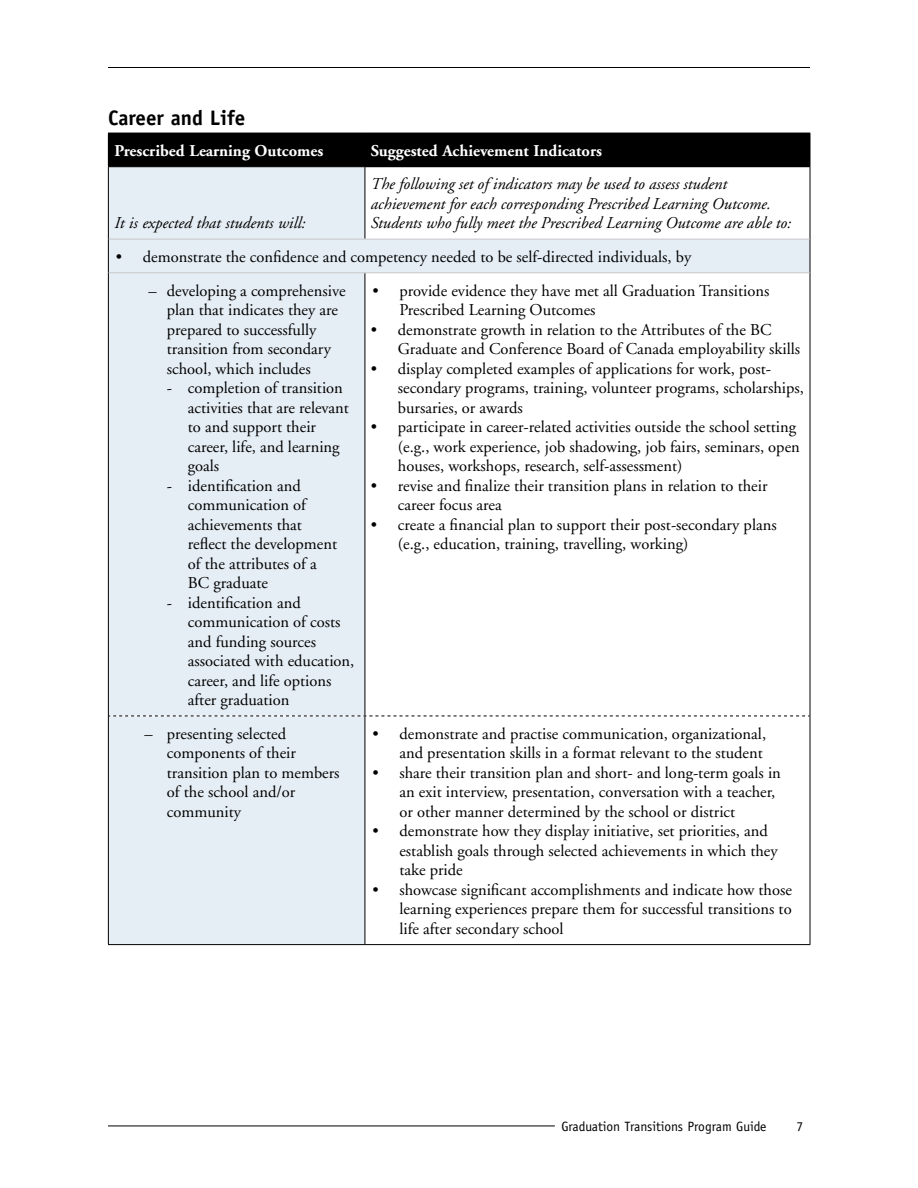
<style>
.page{position:relative;width:918px;height:1188px;background:#fff}
.page>*{position:absolute;margin:0;border:0;box-sizing:border-box;transform-origin:0 0}
.t1{font:700 21px "Officina Sans";color:#000}
.t2{font:16.5px/19.5px "Adobe Garamond";color:#000}
.t3{font:italic 16.5px/19.5px "Adobe Garamond";color:#000}
.t4{font:700 16.5px "Adobe Garamond";color:#fff}
.t5{font:13.5px "Officina Sans";color:#000}
</style>
<div class="page">
<hr style="left:108px;top:1126px;width:447px;height:1px;background:#000">
<hr style="left:108px;top:67px;width:702px;height:1px;background:#000">
<div style="left:108px;top:133px;width:257px;height:34px;background:#000"></div>
<div style="left:365px;top:133px;width:445px;height:34px;background:#000"></div>
<svg style="left:109px;top:167px;width:701px;height:777px"></svg>
<hr style="left:810px;top:133px;width:1px;height:33px;background:#000">
<hr style="left:108px;top:167px;width:1px;height:72px;background:#000">
<hr style="left:365px;top:167px;width:1px;height:72px;background:#000">
<hr style="left:810px;top:167px;width:1px;height:72px;background:#000">
<hr style="left:108px;top:239px;width:1px;height:34px;background:#000">
<hr style="left:810px;top:239px;width:1px;height:34px;background:#000">
<hr style="left:108px;top:273px;width:1px;height:443px;background:#000">
<hr style="left:365px;top:273px;width:1px;height:443px;background:#000">
<hr style="left:810px;top:273px;width:1px;height:443px;background:#000">
<hr style="left:108px;top:716px;width:1px;height:228px;background:#000">
<hr style="left:365px;top:716px;width:1px;height:228px;background:#000">
<hr style="left:810px;top:716px;width:1px;height:228px;background:#000">
<hr style="left:108px;top:944px;width:257px;height:1px;background:#000">
<hr style="left:365px;top:944px;width:445px;height:1px;background:#000">
<svg style="left:109px;top:716px;width:701px;height:1px"></svg>
<hr style="left:109px;top:239px;width:256px;height:1px;background:#c6c8ca">
<hr style="left:365px;top:239px;width:445px;height:1px;background:#c6c8ca">
<hr style="left:109px;top:272px;width:256px;height:1px;background:#c6c8ca">
<hr style="left:365px;top:272px;width:445px;height:1px;background:#c6c8ca">
<p class="t1" style="left:108px;top:104px;width:139px">Career and Life</p>
<p class="t4" style="left:114px;top:142px;width:211px">Prescribed Learning Outcomes</p>
<p class="t4" style="left:371px;top:142px;width:233px">Suggested Achievement Indicators</p>
<p class="t3" style="left:371px;top:175px;width:422px">The following set of indicators may be used to assess student achievement for each corresponding Prescribed Learning Outcome.<br>Students who fully meet the Prescribed Learning Outcome are able to:</p>
<p class="t2" style="left:116px;top:247px;width:577px">• demonstrate the confidence and competency needed to be self-directed individuals, by</p>
<p class="t2" style="left:167px;top:281px;width:180px;text-indent:-18px">– developing a comprehensive plan that indicates they are prepared to successfully transition from secondary school, which includes</p>
<p class="t2" style="left:188px;top:379px;width:163px;text-indent:-21px">- completion of transition activities that are relevant to and support their career, life, and learning goals</p>
<p class="t2" style="left:188px;top:476px;width:151px;text-indent:-21px">- identification and communication of achievements that reflect the development of the attributes of a<br>BC graduate</p>
<p class="t2" style="left:188px;top:593px;width:168px;text-indent:-21px">- identification and communication of costs and funding sources associated with education, career, and life options after graduation</p>
<p class="t3" style="left:114px;top:214px;width:193px">It is expected that students will:</p>
<p class="t2" style="left:399px;top:281px;width:372px;text-indent:-27px">• provide evidence they have met all Graduation Transitions<br>Prescribed Learning Outcomes</p>
<p class="t2" style="left:398px;top:320px;width:404px;text-indent:-27px">• demonstrate growth in relation to the Attributes of the BC<br>Graduate and Conference Board of Canada employability skills</p>
<p class="t2" style="left:398px;top:359px;width:408px;text-indent:-27px">• display completed examples of applications for work, post&shy;secondary programs, training, volunteer programs, scholarships, bursaries, or awards</p>
<p class="t2" style="left:398px;top:418px;width:403px;text-indent:-27px">• participate in career-related activities outside the school setting (e.g., work experience, job shadowing, job fairs, seminars, open houses, workshops, research, self-assessment)</p>
<p class="t2" style="left:398px;top:476px;width:371px;text-indent:-27px">• revise and finalize their transition plans in relation to their career focus area</p>
<p class="t2" style="left:398px;top:515px;width:380px;text-indent:-27px">• create a financial plan to support their post-secondary plans (e.g., education, training, travelling, working)</p>
<p class="t2" style="left:167px;top:724px;width:174px;text-indent:-22px">– presenting selected components of their transition plan to members of the school and/or community</p>
<p class="t2" style="left:372px;top:724px;width:395px;text-align:right">• demonstrate and practise communication, organizational, and presentation skills in a format relevant to the student</p>
<p class="t2" style="left:399px;top:763px;width:383px;text-indent:-27px">• share their transition plan and short- and long-term goals in an exit interview, presentation, conversation with a teacher, or other manner determined by the school or district</p>
<p class="t2" style="left:399px;top:822px;width:380px;text-indent:-27px">• demonstrate how they display initiative, set priorities, and establish goals through selected achievements in which they take pride</p>
<p class="t2" style="left:399px;top:880px;width:394px;text-align:justify;text-indent:-27px">• showcase significant accomplishments and indicate how those learning experiences prepare them for successful transitions to life after secondary school</p>
<p class="t5" style="left:561px;top:1118px;width:207px">Graduation Transitions Program Guide</p>
</div>
